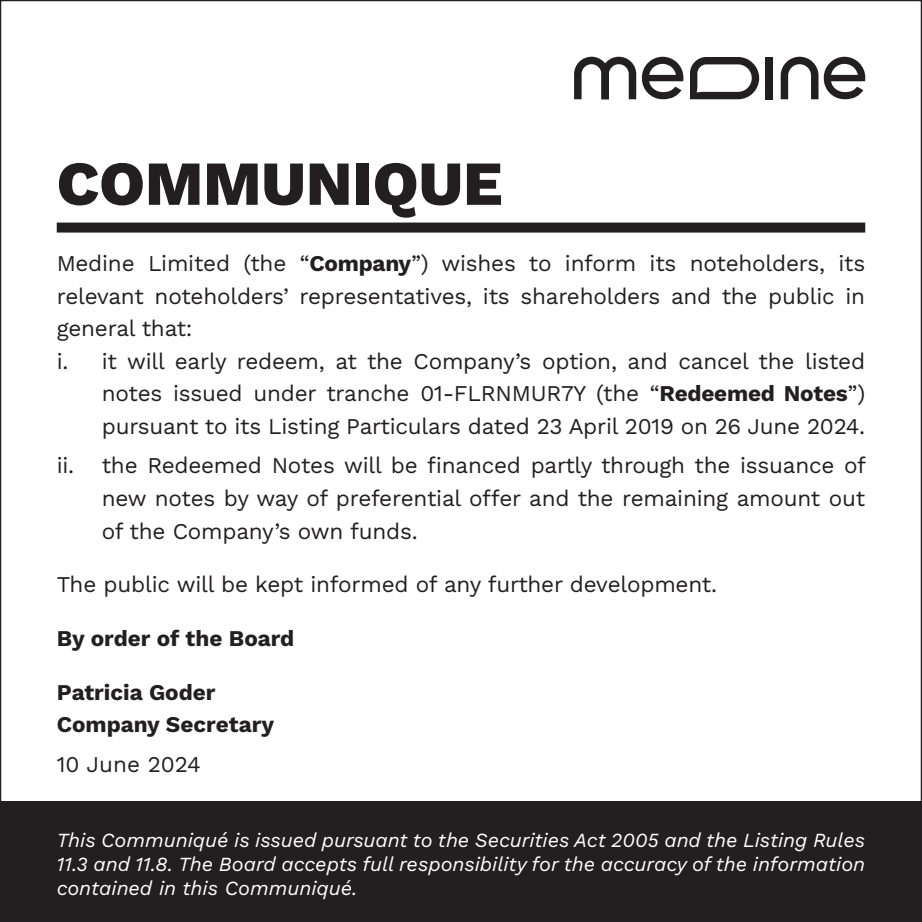
<style>
.page{position:relative;width:922px;height:922px;background:#fff}
.page>*{position:absolute;margin:0;border:0;box-sizing:border-box;transform-origin:0 0}
.t1{font:800 62.5px "Work Sans";color:#231f20}
.t2{font:22.5px/32.5px "Work Sans";letter-spacing:-.01em;color:#231f20;text-align:justify}
.t3{font:700 22.5px "Work Sans";color:#231f20}
.t4{font:italic 20px/24px "Work Sans";color:#fff;text-align:justify}
.s1{font-weight:700}
</style>
<div class="page">
<div style="left:0;top:801px;width:921px;height:120px;background:#231f20"></div>
<div style="left:765px;top:57px;width:7px;height:42px;background:#231f20"></div>
<svg style="left:574px;top:57px;width:109px;height:42px"></svg>
<svg style="left:780px;top:57px;width:85px;height:42px"></svg>
<svg style="left:690px;top:57px;width:69px;height:42px"></svg>
<div style="left:57px;top:222px;width:808px;height:10px;background:#231f20"></div>
<p class="t1" style="left:57px;top:136px;width:447px">COMMUNIQUE</p>
<p class="t2" style="left:57px;top:246px;width:809px">Medine Limited (the “<span class="s1">Company</span>”) wishes to inform its noteholders, its relevant noteholders’ representatives, its shareholders and the public in general that:</p>
<p class="t2" style="left:102px;top:344px;width:764px;text-indent:-45px">i. it will early redeem, at the Company’s option, and cancel the listed notes issued under tranche 01-FLRNMUR7Y (the “<span class="s1">Redeemed Notes</span>”) pursuant to its Listing Particulars dated 23 April 2019 on 26 June 2024.</p>
<p class="t2" style="left:102px;top:448px;width:765px;text-indent:-45px">ii. the Redeemed Notes will be financed partly through the issuance of new notes by way of preferential offer and the remaining amount out of the Company’s own funds.</p>
<p class="t2" style="left:57px;top:567px;width:661px">The public will be kept informed of any further development.</p>
<p class="t3" style="left:57px;top:621px;width:239px">By order of the Board</p>
<p class="t3" style="left:57px;top:675px;width:160px">Patricia Goder</p>
<p class="t3" style="left:57px;top:707px;width:219px">Company Secretary</p>
<p class="t2" style="left:57px;top:747px;width:146px">10 June 2024</p>
<p class="t4" style="left:57px;top:826px;width:809px">This Communiqué is issued pursuant to the Securities Act 2005 and the Listing Rules 11.3 and 11.8. The Board accepts full responsibility for the accuracy of the information contained in this Communiqué.</p>
</div>
